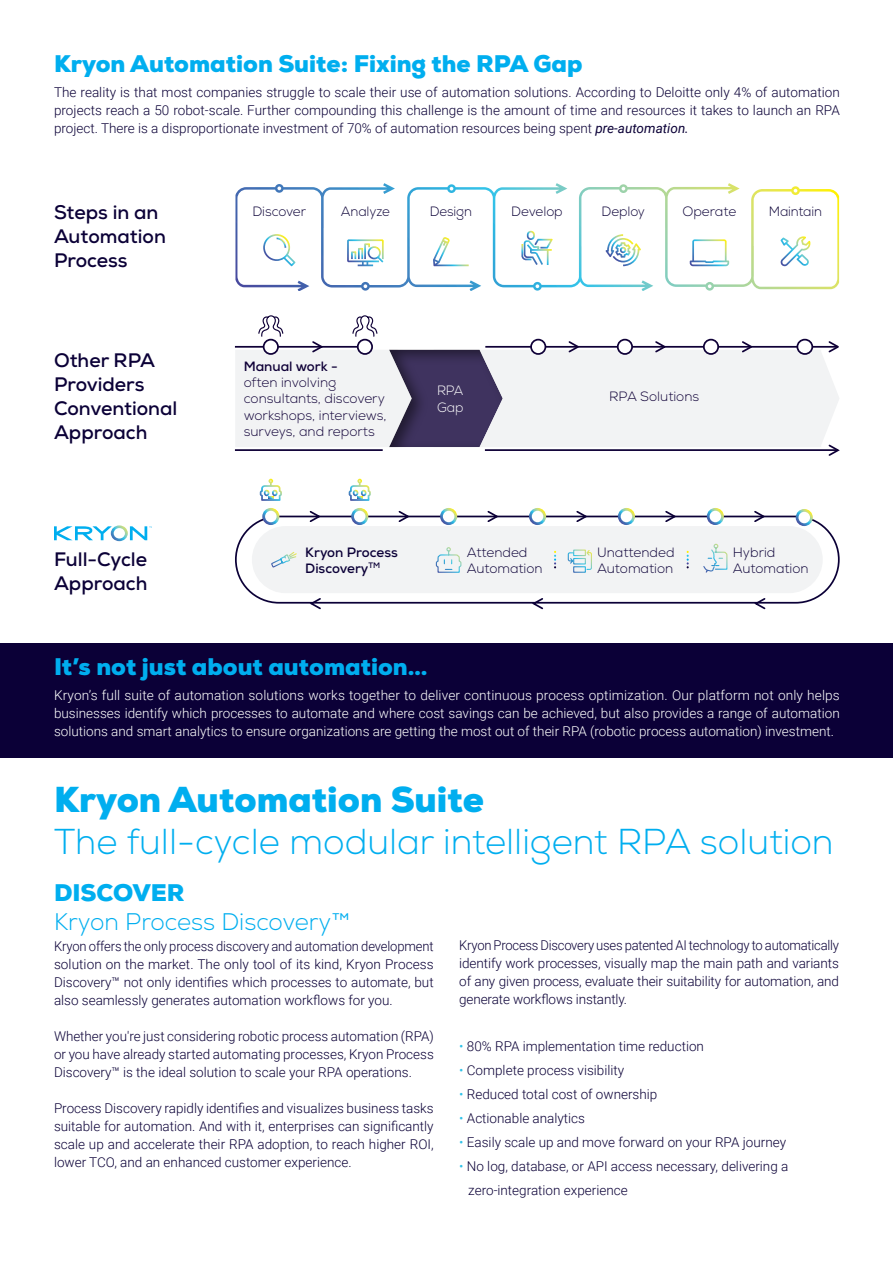
<style>
.page{position:relative;width:893px;height:1263px;background:#fff}
.page>*{position:absolute;margin:0;border:0;box-sizing:border-box;transform-origin:0 0}
.t1{font:300 36px "Nexa";color:#00aeef}
.t2{font:900 36px "Nexa";color:#00aeef}
.t3{font:900 24px "Nexa";color:#00aeef}
.t4{font:300 24px "Nexa";color:#00aeef}
.t5{font:700 19.5px/24px "Nexa";color:#0b0037}
.t6{font:300 13.5px/18px "Roboto";color:#0b0037;text-align:justify}
.t7{font:300 13.5px/18px "Roboto";color:#fff;text-align:justify}
.t8{font:300 13.5px/18px "Roboto";color:#0b0037;text-align:justify;scale:.96 1}
.t9{font:300 13.5px "Nexa";letter-spacing:-.005em;color:#0b0037}
.t10{font:300 13.5px/16.2px "Nexa";color:#0f0037}
.t11{font:700 13.5px/16.2px "Nexa";color:#0b0037}
.t12{font:700 13.5px "Nexa";color:#0f0037}
.t13{font:300 13.5px "Nexa";letter-spacing:-.01em;color:#fff;scale:.96 1}
.t14{font:300 13.5px "Nexa";letter-spacing:-.01em;color:#fff}
.s1{font-weight:400;font-style:italic}
.s2{color:#31c3e9}
</style>
<div class="page">
<svg style="left:235px;top:315px;width:605px;height:141px"></svg>
<div style="left:386px;top:349px;width:117px;height:101px;background:#231f20;opacity:.55"></div>
<div style="left:0;top:643px;width:893px;height:114px;background:#0b0037"></div>
<svg style="left:235px;top:183px;width:604px;height:108px"></svg>
<svg style="left:347px;top:239px;width:37px;height:27px"></svg>
<svg style="left:263px;top:234px;width:32px;height:32px"></svg>
<svg style="left:521px;top:231px;width:32px;height:34px"></svg>
<svg style="left:606px;top:234px;width:35px;height:32px"></svg>
<svg style="left:690px;top:239px;width:39px;height:27px"></svg>
<svg style="left:780px;top:236px;width:31px;height:30px"></svg>
<svg style="left:433px;top:237px;width:36px;height:29px"></svg>
<svg style="left:54px;top:525px;width:98px;height:16px"></svg>
<div style="left:235px;top:516px;width:605px;height:88px;border:2px solid #0b0037;border-radius:43px"></div>
<div style="left:252px;top:526px;width:571px;height:67px;background:#f2f3f4;border-radius:34px"></div>
<svg style="left:554px;top:551px;width:2px;height:17px"></svg>
<svg style="left:687px;top:551px;width:2px;height:17px"></svg>
<svg style="left:349px;top:479px;width:22px;height:22px"></svg>
<svg style="left:260px;top:479px;width:22px;height:22px"></svg>
<svg style="left:262px;top:508px;width:17px;height:17px"></svg>
<svg style="left:351px;top:508px;width:17px;height:17px"></svg>
<svg style="left:440px;top:508px;width:17px;height:17px"></svg>
<svg style="left:529px;top:508px;width:17px;height:17px"></svg>
<svg style="left:618px;top:508px;width:17px;height:17px"></svg>
<svg style="left:707px;top:508px;width:17px;height:17px"></svg>
<svg style="left:796px;top:509px;width:17px;height:17px"></svg>
<svg style="left:308px;top:511px;width:15px;height:11px"></svg>
<svg style="left:397px;top:511px;width:15px;height:11px"></svg>
<svg style="left:575px;top:511px;width:14px;height:11px"></svg>
<svg style="left:664px;top:511px;width:14px;height:11px"></svg>
<svg style="left:753px;top:511px;width:14px;height:11px"></svg>
<svg style="left:486px;top:511px;width:14px;height:11px"></svg>
<svg style="left:308px;top:598px;width:14px;height:12px"></svg>
<svg style="left:752px;top:598px;width:15px;height:12px"></svg>
<svg style="left:530px;top:598px;width:15px;height:12px"></svg>
<svg style="left:271px;top:552px;width:26px;height:16px"></svg>
<svg style="left:435px;top:547px;width:27px;height:26px"></svg>
<svg style="left:567px;top:549px;width:25px;height:24px"></svg>
<svg style="left:703px;top:543px;width:25px;height:30px"></svg>
<p class="t3" style="left:54px;top:48px;width:530px">Kryon Automation Suite: Fixing the RPA Gap</p>
<p class="t6" style="left:54px;top:83px;width:787px">The reality is that most companies struggle to scale their use of automation solutions. According to Deloitte only 4% of automation projects reach a 50 robot-scale. Further compounding this challenge is the amount of time and resources it takes to launch an RPA project. There is a disproportionate investment of 70% of automation resources being spent <span class="s1">pre-automation.</span></p>
<p class="t5" style="left:54px;top:200px;width:106px">Steps in an</p>
<p class="t9" style="left:252px;top:203px;width:55px">Discover</p>
<p class="t9" style="left:341px;top:203px;width:51px">Analyze</p>
<p class="t9" style="left:430px;top:203px;width:44px">Design</p>
<p class="t9" style="left:511px;top:203px;width:53px">Develop</p>
<p class="t9" style="left:601px;top:203px;width:45px">Deploy</p>
<p class="t9" style="left:682px;top:203px;width:55px">Operate</p>
<p class="t9" style="left:769px;top:203px;width:55px">Maintain</p>
<p class="t5" style="left:54px;top:224px;width:113px">Automation<br>Process</p>
<p class="t5" style="left:54px;top:348px;width:125px">Other RPA<br>Providers<br>Conventional<br>Approach</p>
<p class="t12" style="left:244px;top:358px;width:95px">Manual work -</p>
<p class="t10" style="left:244px;top:375px;width:144px">often involving consultants, discovery workshops, interviews, surveys, and reports</p>
<p class="t13" style="left:437px;top:383px;width:29px">RPA</p>
<p class="t14" style="left:437px;top:399px;width:28px">Gap</p>
<p class="t5" style="left:54px;top:547px;width:95px">Full-Cycle<br>Approach</p>
<p class="t11" style="left:305px;top:544px;width:94px">Kryon Process<br>Discovery<sup>TM</sup></p>
<p class="t9" style="left:467px;top:544px;width:62px">Attended</p>
<p class="t9" style="left:467px;top:560px;width:77px">Automation</p>
<p class="t10" style="left:609px;top:388px;width:92px">RPA Solutions</p>
<p class="t9" style="left:597px;top:544px;width:79px">Unattended</p>
<p class="t9" style="left:597px;top:560px;width:78px">Automation</p>
<p class="t9" style="left:733px;top:544px;width:44px">Hybrid</p>
<p class="t9" style="left:733px;top:560px;width:77px">Automation</p>
<p class="t3" style="left:54px;top:651px;width:375px">It’s not just about automation…</p>
<p class="t7" style="left:54px;top:686px;width:787px">Kryon’s full suite of automation solutions works together to deliver continuous process optimization. Our platform not only helps businesses identify which processes to automate and where cost savings can be achieved, but also provides a range of automation solutions and smart analytics to ensure organizations are getting the most out of their RPA (robotic process automation) investment.</p>
<p class="t2" style="left:54px;top:776px;width:432px">Kryon Automation Suite</p>
<p class="t1" style="left:54px;top:820px;width:781px">The full-cycle modular intelligent RPA solution</p>
<p class="t3" style="left:54px;top:878px;width:132px">DISCOVER</p>
<p class="t4" style="left:54px;top:908px;width:298px">Kryon Process Discovery™</p>
<p class="t8" style="left:54px;top:936px;width:397px">Kryon offers the only process discovery and automation development solution on the market. The only tool of its kind, Kryon Process Discovery™ not only identifies which processes to automate, but also seamlessly generates automation workflows for you.</p>
<p class="t6" style="left:54px;top:1026px;width:381px">Whether you're just considering robotic process automation (RPA) or you have already started automating processes, Kryon Process Discovery™ is the ideal solution to scale your RPA operations.</p>
<p class="t6" style="left:54px;top:1098px;width:381px">Process Discovery rapidly identifies and visualizes business tasks suitable for automation. And with it, enterprises can significantly scale up and accelerate their RPA adoption, to reach higher ROI, lower TCO, and an enhanced customer experience.</p>
<p class="t6" style="left:459px;top:936px;width:381px">Kryon Process Discovery uses patented AI technology to automatically identify work processes, visually map the main path and variants of any given process, evaluate their suitability for automation, and generate workflows instantly.</p>
<p class="t6" style="left:459px;top:1037px;width:246px"><span class="s2">•</span> 80% RPA implementation time reduction</p>
<p class="t6" style="left:459px;top:1061px;width:167px"><span class="s2">•</span> Complete process visibility</p>
<p class="t6" style="left:459px;top:1085px;width:200px"><span class="s2">•</span> Reduced total cost of ownership</p>
<p class="t6" style="left:459px;top:1109px;width:127px"><span class="s2">•</span> Actionable analytics</p>
<p class="t6" style="left:459px;top:1133px;width:328px"><span class="s2">•</span> Easily scale up and move forward on your RPA journey</p>
<p class="t6" style="left:459px;top:1157px;width:331px"><span class="s2">•</span> No log, database, or API access necessary, delivering a</p>
<p class="t6" style="left:468px;top:1181px;width:161px">zero-integration experience</p>
</div>
